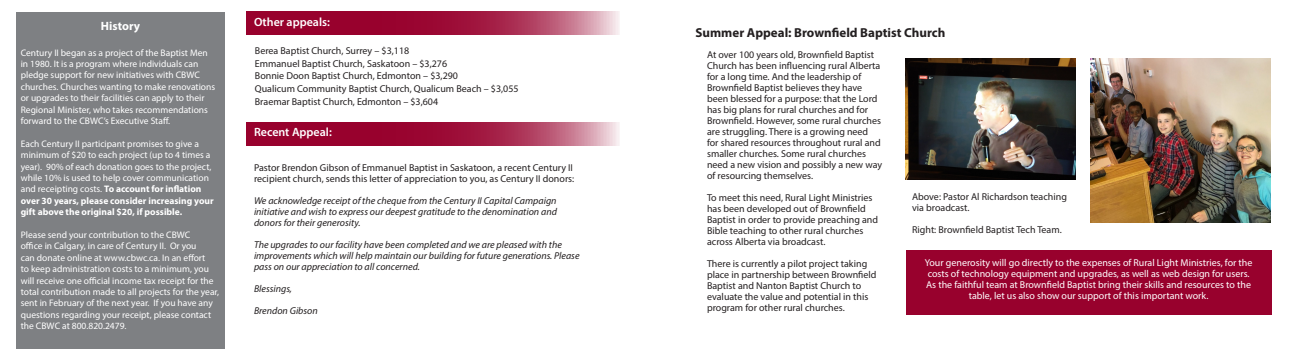
<style>
.page{position:relative;width:1296px;height:360px;background:#fff}
.page>*{position:absolute;margin:0;border:0;box-sizing:border-box;transform-origin:0 0}
.t1{font:700 13px "Myriad Pro";color:#231f20}
.t2{font:600 12px "Myriad Pro";color:#fff}
.t3{font:700 12px "Myriad Pro";color:#fff}
.t4{font:10px/11px "Myriad Pro";color:#231f20}
.t5{font:italic 10px/11px "Myriad Pro";color:#231f20;text-align:justify}
.t6{font:10px/11px "Myriad Pro";color:#fff;text-align:center}
.t7{font:9.5px/11.4px "Myriad Pro";color:#fff}
.s1{font-weight:700}
</style>
<div class="page">
<div style="left:16px;top:12px;width:209px;height:336px;background:#7e8083"></div>
<svg style="left:247px;top:12px;width:372px;height:23px;fill:#9a0732"></svg>
<svg style="left:247px;top:122px;width:372px;height:23px;fill:#9a0732"></svg>
<div style="left:906px;top:250px;width:366px;height:65px;background:#98012d"></div>
<img style="left:1090px;top:59px;width:181px;height:164px">
<img style="left:906px;top:59px;width:170px;height:121px">
<p class="t3" style="left:101px;top:18px;width:41px">History</p>
<p class="t7" style="left:21px;top:47px;width:196px">Century II began as a project of the Baptist Men in 1980. It is a program where individuals can pledge support for new initiatives with CBWC churches. Churches wanting to make renovations or upgrades to their facilities can apply to their Regional Minister, who takes recommendations forward to the CBWC’s Executive Staff.</p>
<p class="t7" style="left:21px;top:138px;width:194px">Each Century II participant promises to give a minimum of $20 to each project (up to 4 times a year). 90% of each donation goes to the project, while 10% is used to help cover communication and receipting costs. <span class="s1">To account for inflation over 30 years, please consider increasing your gift above the original $20, if possible.</span></p>
<p class="t7" style="left:21px;top:229px;width:200px">Please send your contribution to the CBWC<br>office in Calgary, in care of Century II. Or you<br>can donate online at www.cbwc.ca. In an effort<br>to keep administration costs to a minimum, you will receive one official income tax receipt for the total contribution made to all projects for the year, sent in February of the next year. If you have any questions regarding your receipt, please contact the CBWC at 800.820.2479.</p>
<p class="t2" style="left:254px;top:14px;width:77px">Other appeals:</p>
<p class="t4" style="left:255px;top:45px;width:156px">Berea Baptist Church, Surrey – $3,118</p>
<p class="t4" style="left:255px;top:58px;width:194px">Emmanuel Baptist Church, Saskatoon – $3,276</p>
<p class="t4" style="left:255px;top:70px;width:205px">Bonnie Doon Baptist Church, Edmonton – $3,290</p>
<p class="t4" style="left:255px;top:83px;width:265px">Qualicum Community Baptist Church, Qualicum Beach – $3,055</p>
<p class="t4" style="left:255px;top:96px;width:185px">Braemar Baptist Church, Edmonton – $3,604</p>
<p class="t2" style="left:254px;top:125px;width:79px">Recent Appeal:</p>
<p class="t4" style="left:254px;top:162px;width:322px">Pastor Brendon Gibson of Emmanuel Baptist in Saskatoon, a recent Century II recipient church, sends this letter of appreciation to you, as Century II donors:</p>
<p class="t5" style="left:254px;top:195px;width:304px">We acknowledge receipt of the cheque from the Century II Capital Campaign initiative and wish to express our deepest gratitude to the denomination and donors for their generosity.</p>
<p class="t5" style="left:254px;top:239px;width:327px;text-align:left">The upgrades to our facility have been completed and we are pleased with the improvements which will help maintain our building for future generations. Please pass on our appreciation to all concerned.</p>
<p class="t5" style="left:254px;top:283px;width:40px">Blessings,</p>
<p class="t5" style="left:254px;top:305px;width:65px">Brendon Gibson</p>
<p class="t1" style="left:696px;top:24px;width:251px">Summer Appeal: Brownfield Baptist Church</p>
<p class="t4" style="left:707px;top:49px;width:177px">At over 100 years old, Brownfield Baptist Church has been influencing rural Alberta for a long time. And the leadership of Brownfield Baptist believes they have been blessed for a purpose: that the Lord has big plans for rural churches and for Brownfield. However, some rural churches are struggling. There is a growing need for shared resources throughout rural and smaller churches. Some rural churches need a new vision and possibly a new way of resourcing themselves.</p>
<p class="t4" style="left:707px;top:192px;width:173px">To meet this need, Rural Light Ministries has been developed out of Brownfield Baptist in order to provide preaching and Bible teaching to other rural churches across Alberta via broadcast.</p>
<p class="t4" style="left:707px;top:258px;width:171px">There is currently a pilot project taking place in partnership between Brownfield Baptist and Nanton Baptist Church to evaluate the value and potential in this program for other rural churches.</p>
<p class="t4" style="left:912px;top:191px;width:156px">Above: Pastor Al Richardson teaching via broadcast.</p>
<p class="t4" style="left:912px;top:224px;width:151px">Right: Brownfield Baptist Tech Team.</p>
<p class="t6" style="left:925px;top:257px;width:329px">Your generosity will go directly to the expenses of Rural Light Ministries, for the costs of technology equipment and upgrades, as well as web design for users.<br>As the faithful team at Brownfield Baptist bring their skills and resources to the table, let us also show our support of this important work.</p>
</div>
